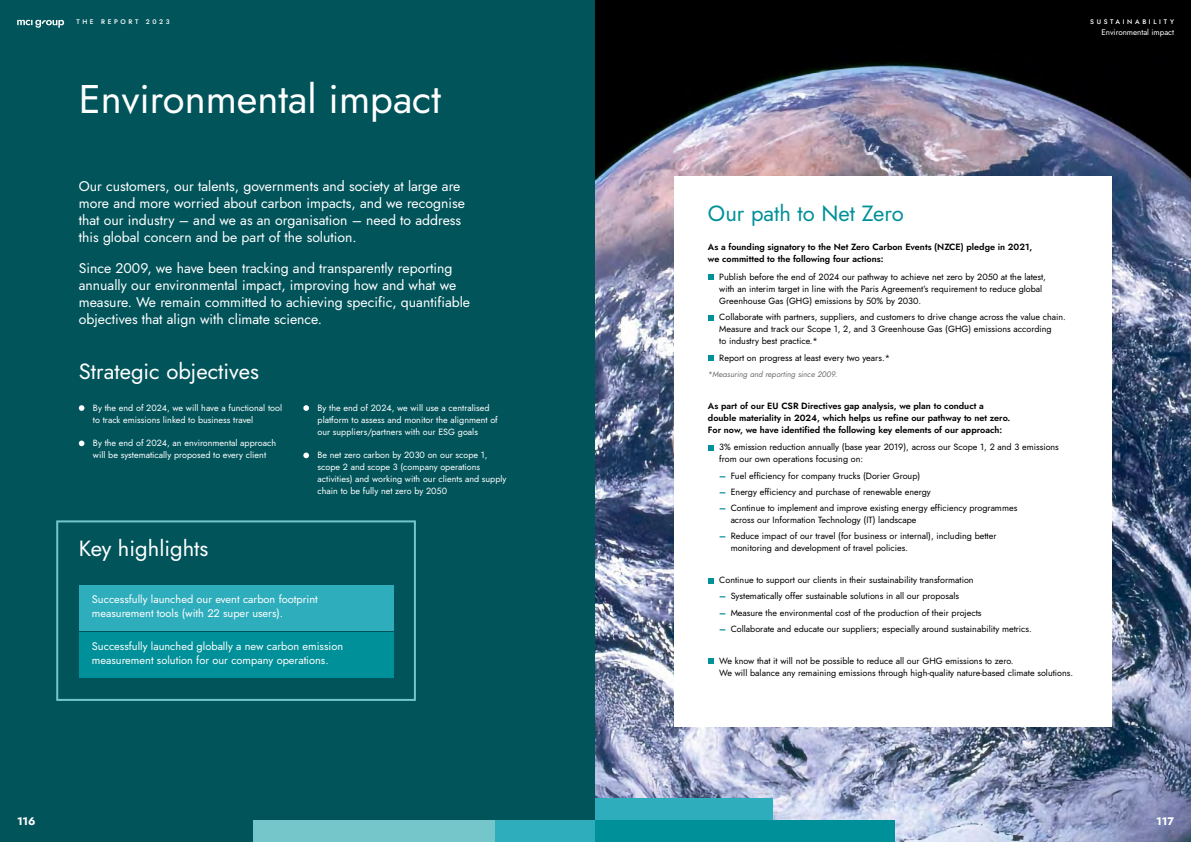
<style>
.page{position:relative;width:1191px;height:842px;background:#fff}
.page>*{position:absolute;margin:0;border:0;box-sizing:border-box;transform-origin:0 0}
.t1{font:40px "Jost";color:#fff}
.t2{font:22px "Jost";color:#fff}
.t3{font:22px "Jost";color:#009099}
.t4{font:14px/17px "Jost";color:#fff}
.t5{font:11px/14px "Jost";color:#fff}
.t6{font:700 11px "Jost";color:#fff}
.t7{font:9px/12px "Jost";color:#000}
.t8{font:9px/12px "Jost";color:#fff}
.t9{font:600 9px/12px "Jost";color:#000}
.t10{font:italic 8px "Jost";color:#706f6f}
.t11{font:8px "Jost";color:#fff}
.t12{font:500 6.6px "Jost";letter-spacing:.4em;color:#fff}
.s1{font-weight:700;color:#009099}
</style>
<div class="page">
<div style="left:0;top:0;width:595px;height:842px;background:#00545a"></div>
<div style="left:79px;top:585px;width:314px;height:45px;background:#2eadbc"></div>
<div style="left:79px;top:633px;width:314px;height:45px;background:#009099"></div>
<svg style="left:17px;top:20px;width:47px;height:8px"></svg>
<img style="left:595px;top:0;width:596px;height:842px">
<svg style="left:79px;top:405px;width:5px;height:6px"></svg>
<svg style="left:79px;top:440px;width:5px;height:6px"></svg>
<svg style="left:303px;top:405px;width:6px;height:6px"></svg>
<svg style="left:303px;top:452px;width:6px;height:6px"></svg>
<div style="left:674px;top:176px;width:438px;height:551px;background:#fff"></div>
<svg style="left:708px;top:275px;width:5px;height:5px"></svg>
<svg style="left:708px;top:315px;width:5px;height:5px"></svg>
<svg style="left:708px;top:355px;width:5px;height:6px"></svg>
<svg style="left:708px;top:445px;width:5px;height:5px"></svg>
<svg style="left:708px;top:578px;width:5px;height:5px"></svg>
<svg style="left:708px;top:658px;width:5px;height:6px"></svg>
<div style="left:494px;top:820px;width:101px;height:22px;background:#2eadbc"></div>
<div style="left:253px;top:820px;width:241px;height:22px;background:#74c6ca"></div>
<div style="left:595px;top:820px;width:300px;height:22px;background:#009099"></div>
<div style="left:595px;top:798px;width:178px;height:22px;background:#2eadbc"></div>
<div style="left:56px;top:520px;width:360px;height:181px;border:2px solid #74c6ca"></div>
<p class="t12" style="left:76px;top:17px;width:95px">THE REPORT 2023</p>
<h1 class="t1" style="left:79px;top:72px;width:363px">Environmental impact</h1>
<h3 class="t4" style="left:79px;top:177px;width:388px">Our customers, our talents, governments and society at large are more and more worried about carbon impacts, and we recognise that our industry – and we as an organisation – need to address this global concern and be part of the solution.</h3>
<p class="t4" style="left:79px;top:260px;width:393px">Since 2009, we have been tracking and transparently reporting annually our environmental impact, improving how and what we measure. We remain committed to achieving specific, quantifiable objectives that align with climate science.</p>
<h2 class="t2" style="left:79px;top:356px;width:181px">Strategic objectives</h2>
<p class="t8" style="left:93px;top:402px;width:191px">By the end of 2024, we will have a functional tool to track emissions linked to business travel</p>
<p class="t8" style="left:93px;top:437px;width:185px">By the end of 2024, an environmental approach will be systematically proposed to every client</p>
<h2 class="t2" style="left:79px;top:533px;width:131px">Key highlights</h2>
<p class="t8" style="left:317px;top:402px;width:182px">By the end of 2024, we will use a centralised platform to assess and monitor the alignment of our suppliers/partners with our ESG goals</p>
<p class="t8" style="left:317px;top:449px;width:190px">Be net zero carbon by 2030 on our scope 1, scope 2 and scope 3 (company operations activities) and working with our clients and supply chain to be fully net zero by 2050</p>
<p class="t5" style="left:92px;top:592px;width:227px">Successfully launched our event carbon footprint measurement tools (with 22 super users).</p>
<p class="t5" style="left:92px;top:639px;width:253px">Successfully launched globally a new carbon emission measurement solution for our company operations.</p>
<p class="t12" style="left:1090px;top:17px;width:85px">SUSTAINABILITY</p>
<p class="t11" style="left:1101px;top:26px;width:74px">Environmental impact</p>
<h2 class="t3" style="left:708px;top:199px;width:197px">Our path to Net Zero</h2>
<p class="t9" style="left:708px;top:241px;width:326px">As a founding signatory to the Net Zero Carbon Events (NZCE) pledge in 2021, we committed to the following four actions:</p>
<p class="t7" style="left:719px;top:271px;width:328px">Publish before the end of 2024 our pathway to achieve net zero by 2050 at the latest, with an interim target in line with the Paris Agreement’s requirement to reduce global<br>Greenhouse Gas (GHG) emissions by 50% by 2030.</p>
<p class="t7" style="left:719px;top:311px;width:348px">Collaborate with partners, suppliers, and customers to drive change across the value chain.<br>Measure and track our Scope 1, 2, and 3 Greenhouse Gas (GHG) emissions according<br>to industry best practice.*</p>
<p class="t7" style="left:719px;top:351px;width:172px">Report on progress at least every two years.*</p>
<p class="t10" style="left:708px;top:369px;width:131px">*Measuring and reporting since 2009.</p>
<p class="t9" style="left:708px;top:400px;width:304px">As part of our EU CSR Directives gap analysis, we plan to conduct a double materiality in 2024, which helps us refine our pathway to net zero.<br>For now, we have identified the following key elements of our approach:</p>
<p class="t7" style="left:719px;top:441px;width:341px">3% emission reduction annually (base year 2019), across our Scope 1, 2 and 3 emissions from our own operations focusing on:</p>
<p class="t7" style="left:719px;top:469px;width:202px"><span class="s1">–</span> Fuel efficiency for company trucks (Dorier Group)</p>
<p class="t7" style="left:719px;top:486px;width:213px"><span class="s1">–</span> Energy efficiency and purchase of renewable energy</p>
<p class="t7" style="left:730px;top:502px;width:288px;text-indent:-11px"><span class="s1">–</span> Continue to implement and improve existing energy efficiency programmes across our Information Technology (IT) landscape</p>
<p class="t7" style="left:730px;top:530px;width:267px;text-indent:-11px"><span class="s1">–</span> Reduce impact of our travel (for business or internal), including better monitoring and development of travel policies.</p>
<p class="t7" style="left:719px;top:574px;width:256px">Continue to support our clients in their sustainability transformation</p>
<p class="t7" style="left:719px;top:590px;width:241px"><span class="s1">–</span> Systematically offer sustainable solutions in all our proposals</p>
<p class="t7" style="left:719px;top:607px;width:264px"><span class="s1">–</span> Measure the environmental cost of the production of their projects</p>
<p class="t7" style="left:719px;top:623px;width:314px"><span class="s1">–</span> Collaborate and educate our suppliers; especially around sustainability metrics.</p>
<p class="t7" style="left:719px;top:655px;width:355px">We know that it will not be possible to reduce all our GHG emissions to zero.<br>We will balance any remaining emissions through high-quality nature-based climate solutions.</p>
<p class="t6" style="left:17px;top:814px;width:20px">116</p>
<p class="t6" style="left:1156px;top:814px;width:19px">117</p>
</div>
